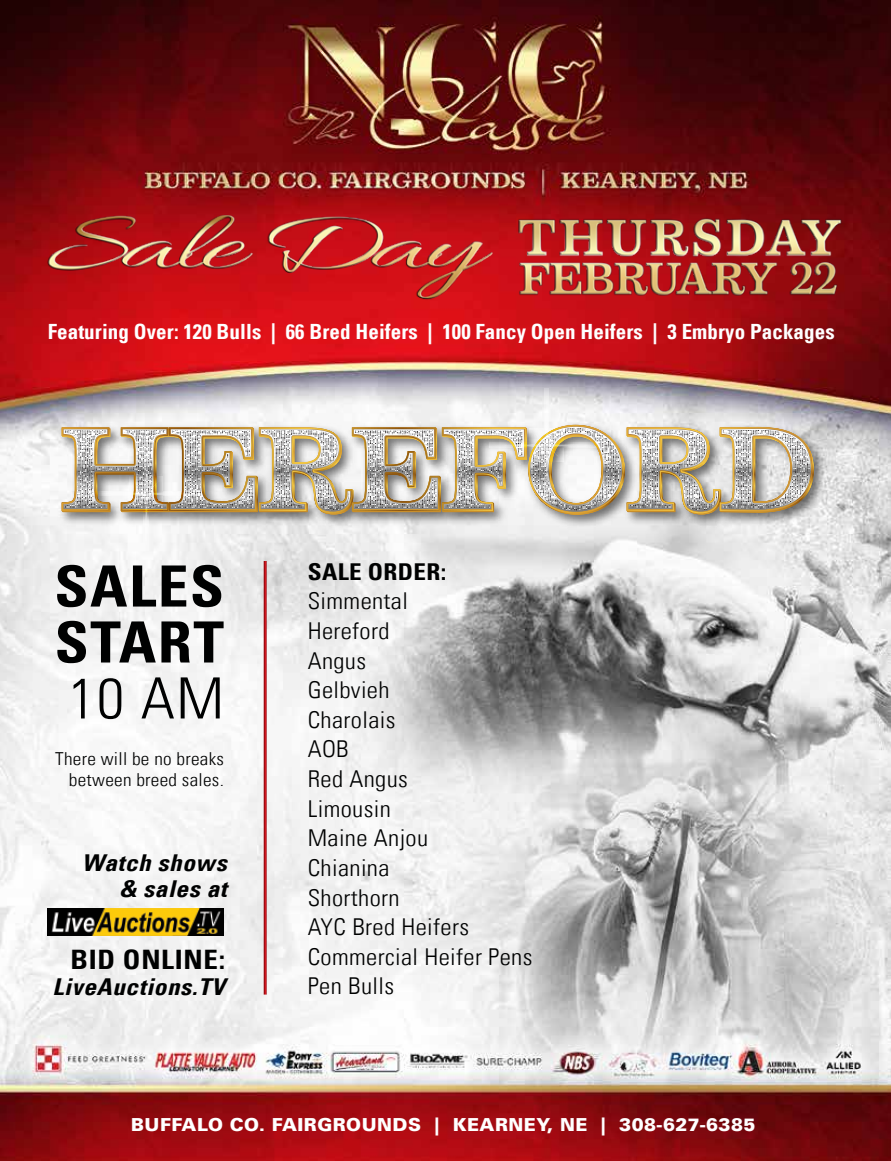
<style>
.page{position:relative;width:891px;height:1161px;background:#fff}
.page>*{position:absolute;margin:0;border:0;box-sizing:border-box;transform-origin:0 0}
.t1{font:700 condensed 56.85px/55.9px "Univers LT";letter-spacing:.025em;color:#000101;scale:1.08 1}
.t2{font:300 condensed 56.85px "Univers LT";color:#000101;scale:1.08 1}
.t3{font:700 condensed 26.85px "Univers LT";letter-spacing:.025em;color:#000101;scale:1.08 1}
.t4{font:300 condensed 23.25px/29.7px "Univers LT";letter-spacing:.015em;color:#000101;scale:1.08 1}
.t5{font:italic 700 condensed 23.25px/25.8px "Univers LT";letter-spacing:.025em;color:#000101;text-align:right;scale:1.08 1}
.t6{font:700 condensed 23.25px "Univers LT";letter-spacing:.015em;color:#000101;scale:1.08 1}
.t7{font:700 condensed 21px "Univers LT";letter-spacing:.005em;color:#fff}
.t8{font:900 18px "Univers LT";letter-spacing:.025em;color:#fff}
.t9{font:300 condensed 17.85px/21px "Univers LT";letter-spacing:.015em;color:#000101;text-align:right;scale:1.08 1}
</style>
<div class="page">
<img style="left:0;top:0;width:891px;height:1161px">
<img style="left:45px;top:204px;width:456px;height:105px">
<img style="left:515px;top:213px;width:333px;height:87px">
<hr style="left:264px;top:561px;width:3px;height:434px;background:#fff">
<img style="left:48px;top:909px;width:176px;height:27px">
<img style="left:54px;top:417px;width:776px;height:114px">
<svg style="left:62px;top:388px;width:752px;height:162px"></svg>
<p class="t7" style="left:48px;top:318px;width:789px">Featuring Over: 120 Bulls | 66 Bred Heifers | 100 Fancy Open Heifers | 3 Embryo Packages</p>
<h1 class="t1" style="left:54px;top:558px;width:159px">SALES<br>START</h1>
<h1 class="t2" style="left:68px;top:664px;width:146px">10 AM</h1>
<p class="t9" style="left:55px;top:749px;width:158px">There will be no breaks between breed sales.</p>
<p class="t5" style="left:82px;top:850px;width:136px">Watch shows &amp; sales at</p>
<p class="t3" style="left:70px;top:943px;width:145px">BID ONLINE:</p>
<p class="t5" style="left:52px;top:973px;width:162px">LiveAuctions.TV</p>
<p class="t6" style="left:308px;top:557px;width:130px">SALE ORDER:</p>
<p class="t4" style="left:308px;top:586px;width:210px">Simmental<br>Hereford<br>Angus<br>Gelbvieh<br>Charolais<br>AOB<br>Red Angus<br>Limousin<br>Maine Anjou<br>Chianina<br>Shorthorn<br>AYC Bred Heifers<br>Commercial Heifer Pens<br>Pen Bulls</p>
<p class="t8" style="left:131px;top:1113px;width:626px">BUFFALO CO. FAIRGROUNDS | KEARNEY, NE | 308-627-6385</p>
</div>
